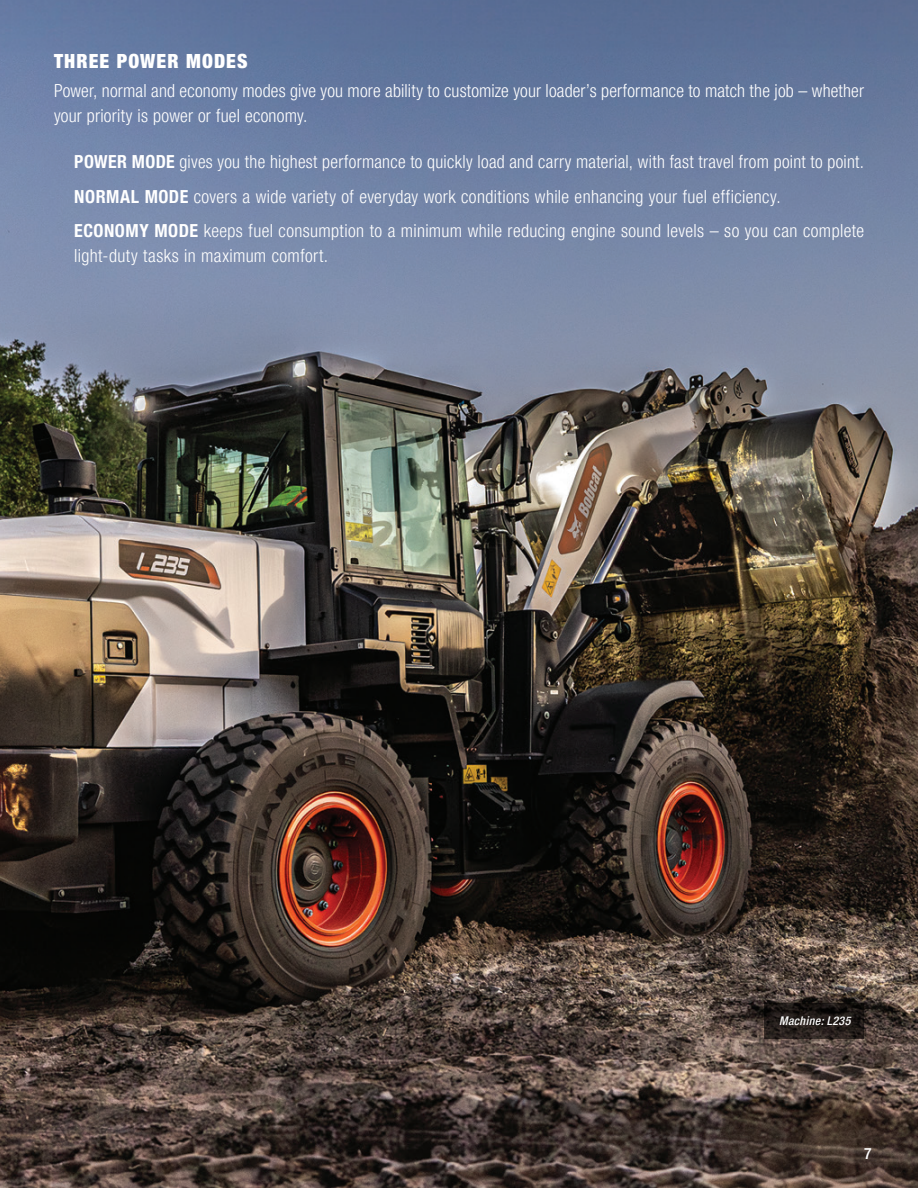
<style>
.page{position:relative;width:918px;height:1188px;background:#fff}
.page>*{position:absolute;margin:0;border:0;box-sizing:border-box;transform-origin:0 0}
.Subhead_II{font:900 condensed 19.5px "Helvetica Neue LT Pro";letter-spacing:.06em;color:#fff}
.Large_Body_Copy{font:300 condensed 18px/25.5px "Helvetica Neue LT Pro";letter-spacing:.02em;color:#fff}
.t1{font:500 condensed 15.75px "Helvetica Neue LT Pro";color:#fff}
.Photo_Caption{font:italic 500 condensed 12px "Helvetica Neue LT Pro";letter-spacing:.03em;color:#fff}
.s1{font-weight:700}
</style>
<div class="page">
<img style="left:0;top:0;width:918px;height:1188px">
<svg style="left:765px;top:1003px;width:99px;height:36px;background:#1f1917"></svg>
<p class="Subhead_II" style="left:54px;top:49px;width:195px">THREE POWER MODES</p>
<p class="Large_Body_Copy" style="left:54px;top:78px;width:812px">Power, normal and economy modes give you more ability to customize your loader’s performance to match the job – whether your priority is power or fuel economy.</p>
<p class="Large_Body_Copy" style="left:74px;top:149px;width:791px"><span class="s1">POWER MODE</span> gives you the highest performance to quickly load and carry material, with fast travel from point to point.</p>
<p class="Large_Body_Copy" style="left:74px;top:183px;width:708px"><span class="s1">NORMAL MODE</span> covers a wide variety of everyday work conditions while enhancing your fuel efficiency.</p>
<p class="Large_Body_Copy" style="left:74px;top:218px;width:791px"><span class="s1">ECONOMY MODE</span> keeps fuel consumption to a minimum while reducing engine sound levels – so you can complete light-duty tasks in maximum comfort.</p>
<p class="Photo_Caption" style="left:779px;top:1014px;width:73px">Machine: L235</p>
<p class="t1" style="left:864px;top:1144px;width:9px">7</p>
</div>
